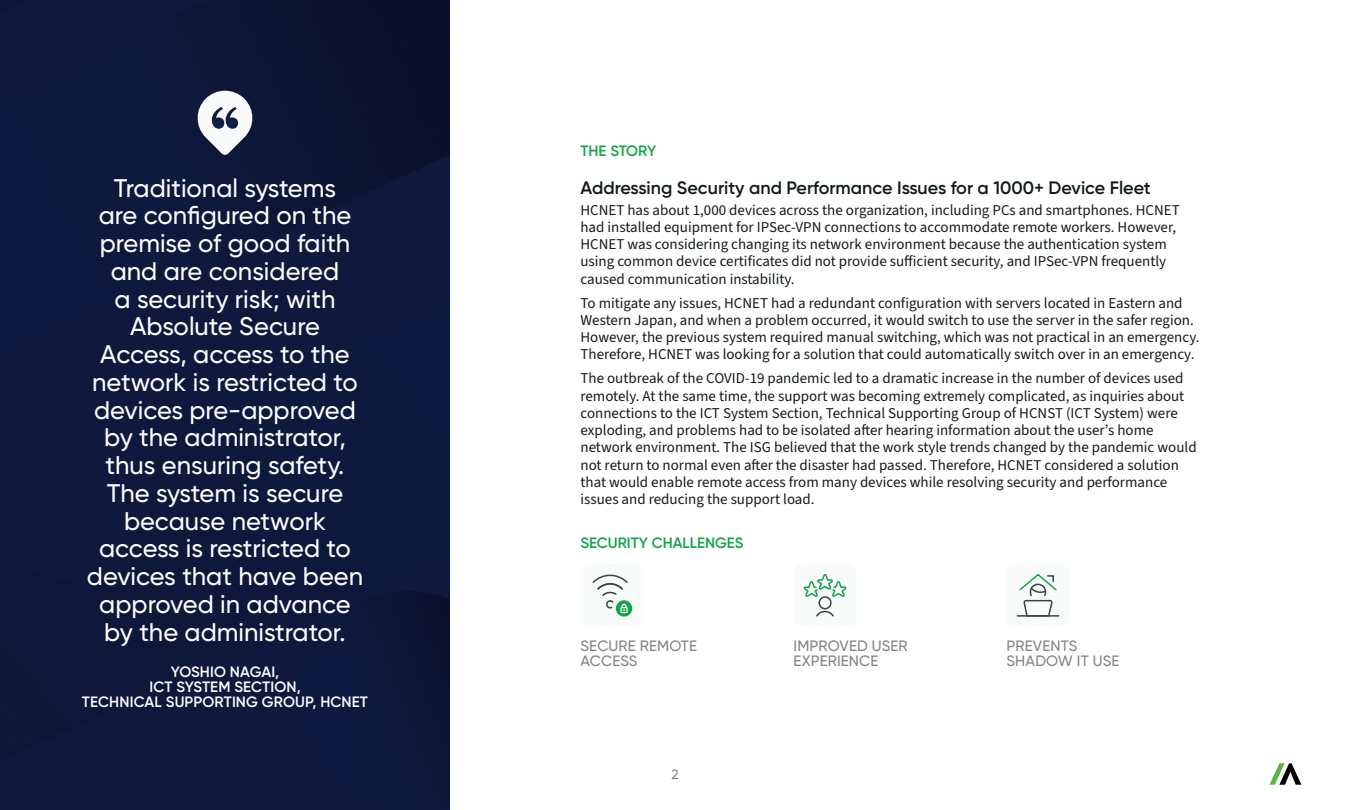
<style>
.page{position:relative;width:1350px;height:810px;background:#fff}
.page>*{position:absolute;margin:0;border:0;box-sizing:border-box;transform-origin:0 0}
.t1{font:500 25.5px/27.8px "Gilroy";color:#fbfdfc;text-align:center}
.Subhead__L{font:600 18px "Gilroy";color:#111c18}
.Body{font:15px/17.2px "Source Sans 3";color:#111c18}
.Label__L{font:500 15px/15px "Gilroy";letter-spacing:.01em;color:#808784}
.Quote_Attribution{font:600 15px/15px "Gilroy";letter-spacing:.01em;color:#fbfdfc;text-align:center}
.Subhead__M{font:600 15px "Gilroy";color:#15a34a}
.t2{font:13.5px "Gilroy";color:#6a716e}
</style>
<div class="page">
<svg style="left:1270px;top:763px;width:31px;height:22px"></svg>
<img style="left:0;top:0;width:450px;height:810px">
<svg style="left:794px;top:564px;width:62px;height:63px"></svg>
<svg style="left:1006px;top:564px;width:64px;height:63px"></svg>
<svg style="left:580px;top:564px;width:64px;height:63px"></svg>
<svg style="left:804px;top:574px;width:42px;height:24px"></svg>
<div style="left:818px;top:596px;width:14px;height:13px;border:2px solid #39423e;border-radius:50%"></div>
<svg style="left:815px;top:610px;width:20px;height:7px"></svg>
<svg style="left:1018px;top:574px;width:40px;height:41px"></svg>
<hr style="left:1017px;top:615px;width:42px;height:2px;background:#39423e">
<svg style="left:178px;top:71px;width:90px;height:90px"></svg>
<svg style="left:211px;top:106px;width:28px;height:23px"></svg>
<svg style="left:616px;top:600px;width:16px;height:17px"></svg>
<div style="left:620px;top:607px;width:8px;height:6px;border:1px solid #fff"></div>
<svg style="left:592px;top:574px;width:37px;height:37px"></svg>
<p class="t1" style="left:87px;top:174px;width:278px">Traditional systems<br>are configured on the premise of good faith and are considered<br>a security risk; with<br>Absolute Secure<br>Access, access to the network is restricted to devices pre-approved by the administrator, thus ensuring safety.<br>The system is secure because network access is restricted to devices that have been approved in advance by the administrator.</p>
<p class="Quote_Attribution" style="left:82px;top:664px;width:288px">YOSHIO NAGAI,<br>ICT SYSTEM SECTION,<br>TECHNICAL SUPPORTING GROUP, HCNET</p>
<p class="Subhead__M" style="left:580px;top:141px;width:77px">THE STORY</p>
<p class="Subhead__L" style="left:580px;top:177px;width:572px">Addressing Security and Performance Issues for a 1000+ Device Fleet</p>
<p class="Body" style="left:580px;top:201px;width:601px">HCNET has about 1,000 devices across the organization, including PCs and smartphones. HCNET had installed equipment for IPSec-VPN connections to accommodate remote workers. However, HCNET was considering changing its network environment because the authentication system using common device certificates did not provide sufficient security, and IPSec-VPN frequently caused communication instability.</p>
<p class="Body" style="left:580px;top:294px;width:621px">To mitigate any issues, HCNET had a redundant configuration with servers located in Eastern and Western Japan, and when a problem occurred, it would switch to use the server in the safer region.<br>However, the previous system required manual switching, which was not practical in an emergency.<br>Therefore, HCNET was looking for a solution that could automatically switch over in an emergency.</p>
<p class="Body" style="left:580px;top:370px;width:618px">The outbreak of the COVID-19 pandemic led to a dramatic increase in the number of devices used remotely. At the same time, the support was becoming extremely complicated, as inquiries about connections to the ICT System Section, Technical Supporting Group of HCNST (ICT System) were exploding, and problems had to be isolated after hearing information about the user’s home network environment. The ISG believed that the work style trends changed by the pandemic would not return to normal even after the disaster had passed. Therefore, HCNET considered a solution that would enable remote access from many devices while resolving security and performance issues and reducing the support load.</p>
<p class="Subhead__M" style="left:580px;top:534px;width:165px">SECURITY CHALLENGES</p>
<p class="Label__L" style="left:581px;top:638px;width:118px">SECURE REMOTE<br>ACCESS</p>
<p class="Label__L" style="left:794px;top:638px;width:116px">IMPROVED USER<br>EXPERIENCE</p>
<p class="Label__L" style="left:1007px;top:638px;width:114px">PREVENTS<br>SHADOW IT USE</p>
<p class="t2" style="left:671px;top:766px;width:9px">2</p>
</div>
